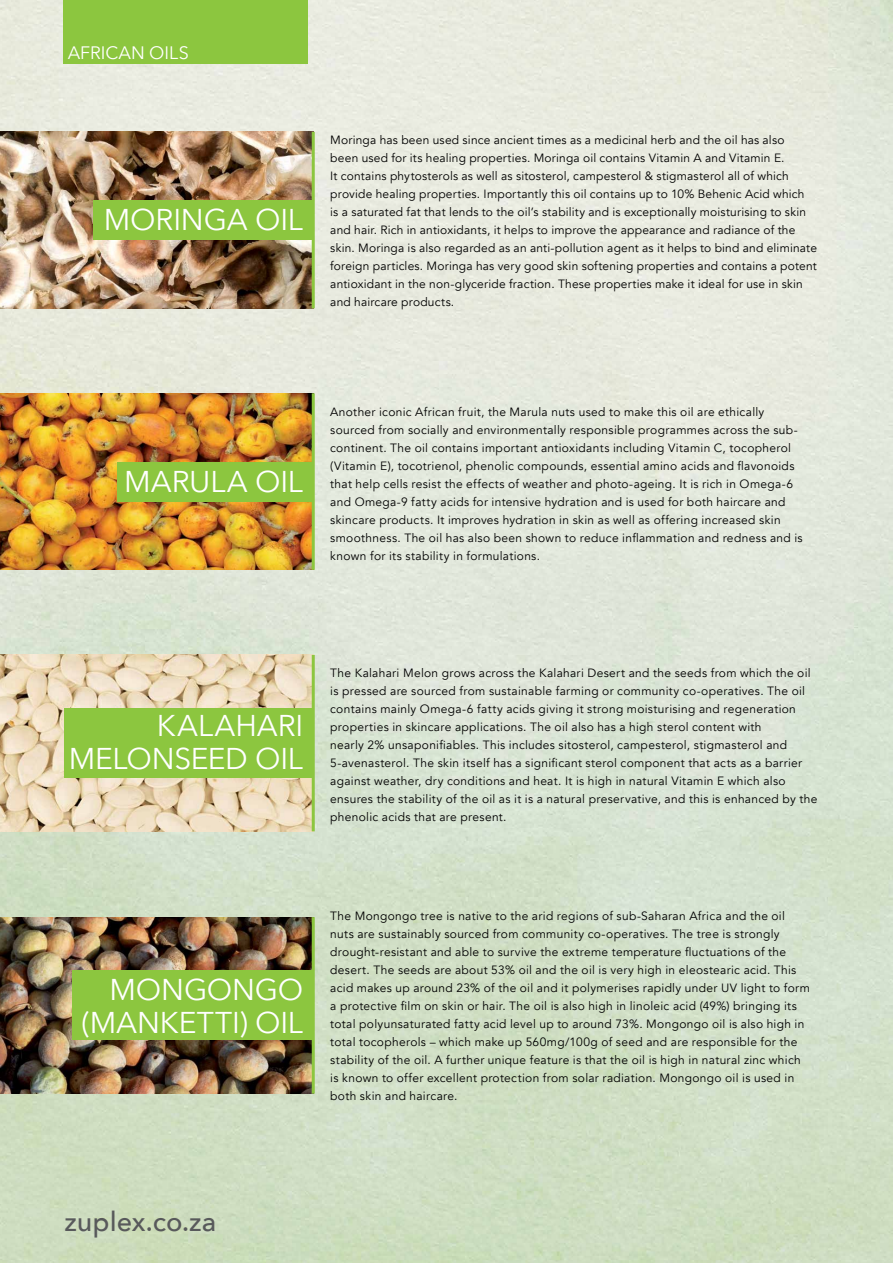
<style>
.page{position:relative;width:893px;height:1263px;background:#fff}
.page>*{position:absolute;margin:0;border:0;box-sizing:border-box;transform-origin:0 0}
.t1{font:30px/33px "Avenir Next";letter-spacing:-.005em;color:#fff;text-align:right}
.t2{font:500 27px "Avenir Next";color:#58595b}
.t3{font:18px "Avenir Next";letter-spacing:-.005em;color:#fff}
.t4{font:12px/18px "Avenir";letter-spacing:.025em;color:#000}
</style>
<div class="page">
<img style="left:0;top:0;width:893px;height:1263px">
<img style="left:0;top:132px;width:312px;height:176px">
<img style="left:0;top:393px;width:312px;height:177px">
<img style="left:0;top:655px;width:312px;height:176px">
<img style="left:0;top:917px;width:312px;height:176px">
<div style="left:63px;top:0;width:245px;height:64px;background:#8cc63f"></div>
<div style="left:94px;top:200px;width:219px;height:40px;background:#8cc63f"></div>
<hr style="left:312px;top:132px;width:3px;height:176px;background:#8cc63f">
<div style="left:117px;top:462px;width:196px;height:39px;background:#8cc63f"></div>
<hr style="left:312px;top:393px;width:3px;height:177px;background:#8cc63f">
<div style="left:64px;top:708px;width:249px;height:70px;background:#8cc63f"></div>
<hr style="left:312px;top:655px;width:3px;height:176px;background:#8cc63f">
<div style="left:73px;top:970px;width:240px;height:70px;background:#8cc63f"></div>
<hr style="left:312px;top:917px;width:3px;height:176px;background:#8cc63f">
<h3 class="t3" style="left:68px;top:38px;width:123px">AFRICAN OILS</h3>
<h1 class="t1" style="left:104px;top:202px;width:201px">MORINGA OIL</h1>
<p class="t4" style="left:330px;top:131px;width:488px">Moringa has been used since ancient times as a medicinal herb and the oil has also<br>been used for its healing properties. Moringa oil contains Vitamin A and Vitamin E.<br>It contains phytosterols as well as sitosterol, campesterol &amp; stigmasterol all of which provide healing properties. Importantly this oil contains up to 10% Behenic Acid which<br>is a saturated fat that lends to the oil’s stability and is exceptionally moisturising to skin and hair. Rich in antioxidants, it helps to improve the appearance and radiance of the skin. Moringa is also regarded as an anti-pollution agent as it helps to bind and eliminate foreign particles. Moringa has very good skin softening properties and contains a potent antioxidant in the non-glyceride fraction. These properties make it ideal for use in skin and haircare products.</p>
<h1 class="t1" style="left:124px;top:464px;width:180px">MARULA OIL</h1>
<p class="t4" style="left:330px;top:403px;width:474px">Another iconic African fruit, the Marula nuts used to make this oil are ethically sourced from socially and environmentally responsible programmes across the sub&shy;continent. The oil contains important antioxidants including Vitamin C, tocopherol (Vitamin E), tocotrienol, phenolic compounds, essential amino acids and flavonoids that help cells resist the effects of weather and photo-ageing. It is rich in Omega-6 and Omega-9 fatty acids for intensive hydration and is used for both haircare and skincare products. It improves hydration in skin as well as offering increased skin smoothness. The oil has also been shown to reduce inflammation and redness and is known for its stability in formulations.</p>
<h1 class="t1" style="left:69px;top:708px;width:236px">KALAHARI<br>MELONSEED OIL</h1>
<p class="t4" style="left:330px;top:664px;width:489px">The Kalahari Melon grows across the Kalahari Desert and the seeds from which the oil is pressed are sourced from sustainable farming or community co-operatives. The oil contains mainly Omega-6 fatty acids giving it strong moisturising and regeneration properties in skincare applications. The oil also has a high sterol content with<br>nearly 2% unsaponifiables. This includes sitosterol, campesterol, stigmasterol and 5-avenasterol. The skin itself has a significant sterol component that acts as a barrier against weather, dry conditions and heat. It is high in natural Vitamin E which also ensures the stability of the oil as it is a natural preservative, and this is enhanced by the phenolic acids that are present.</p>
<h1 class="t1" style="left:82px;top:971px;width:223px">MONGONGO (MANKETTI) OIL</h1>
<p class="t4" style="left:330px;top:907px;width:481px">The Mongongo tree is native to the arid regions of sub-Saharan Africa and the oil nuts are sustainably sourced from community co-operatives. The tree is strongly drought-resistant and able to survive the extreme temperature fluctuations of the desert. The seeds are about 53% oil and the oil is very high in eleostearic acid. This acid makes up around 23% of the oil and it polymerises rapidly under UV light to form a protective film on skin or hair. The oil is also high in linoleic acid (49%) bringing its total polyunsaturated fatty acid level up to around 73%. Mongongo oil is also high in total tocopherols – which make up 560mg/100g of seed and are responsible for the stability of the oil. A further unique feature is that the oil is high in natural zinc which is known to offer excellent protection from solar radiation. Mongongo oil is used in both skin and haircare.</p>
<h2 class="t2" style="left:64px;top:1199px;width:153px">zuplex.co.za</h2>
</div>
